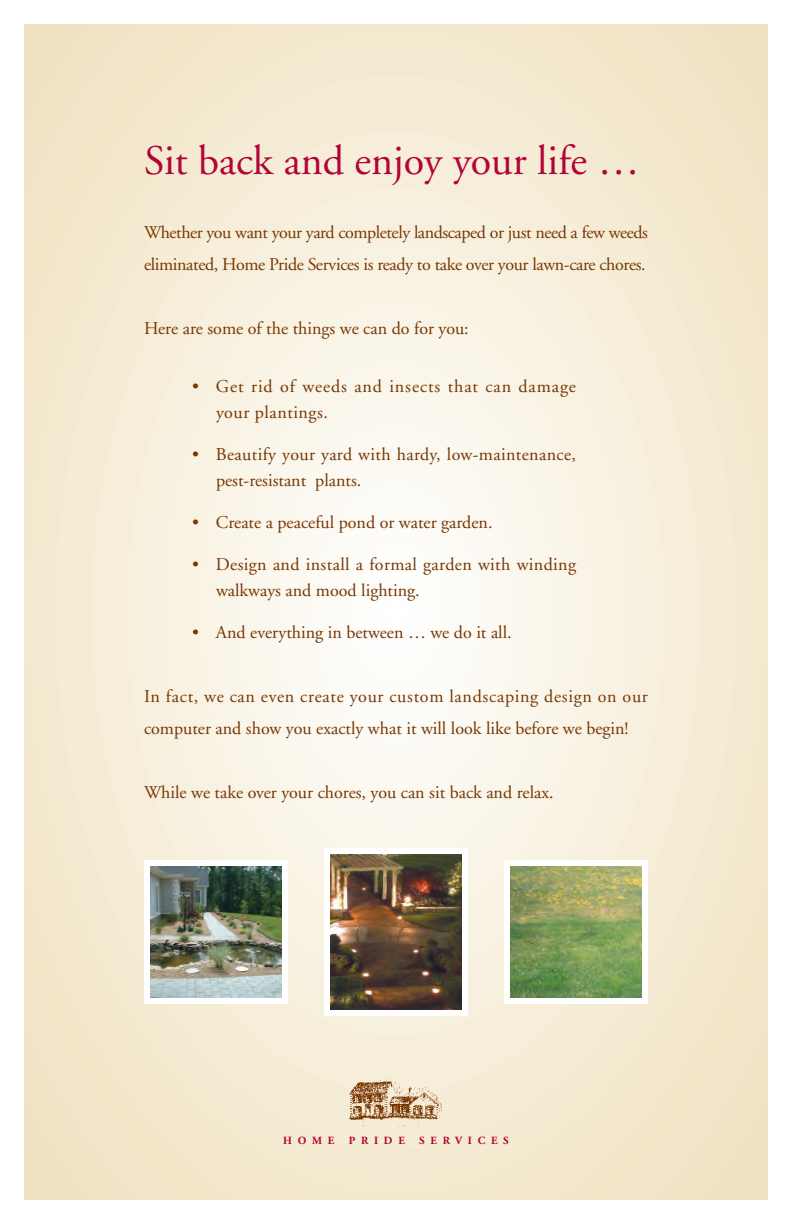
<style>
.page{position:relative;width:792px;height:1224px;background:#fff}
.page>*{position:absolute;margin:0;border:0;box-sizing:border-box;transform-origin:0 0}
.t1{font:42px "Adobe Garamond";color:#b30437}
.t2{font:18px/32px "Adobe Garamond";color:#783602}
.t3{font:18px/26px "Adobe Garamond";letter-spacing:.02em;color:#783602}
.t4{font:18px/32px "Adobe Garamond";letter-spacing:-.025em;color:#783602}
.t5{font:18px/26px "Adobe Garamond";letter-spacing:.05em;color:#783602}
.t6{font:700 11px "Adobe Garamond";letter-spacing:.52em;color:#b30437}
</style>
<div class="page">
<div style="left:24px;top:24px;width:744px;height:1176px;background:#f2e7ca"></div>
<div style="left:28px;top:32px;width:736px;height:1160px;background:#f4ead0;border-radius:50%"></div>
<div style="left:55px;top:75px;width:682px;height:1074px;background:#f5ecd4;border-radius:50%"></div>
<div style="left:91px;top:131px;width:610px;height:962px;background:#f6eed8;border-radius:50%"></div>
<div style="left:127px;top:188px;width:538px;height:848px;background:#f7f0dd;border-radius:50%"></div>
<div style="left:163px;top:244px;width:466px;height:736px;background:#f8f2e2;border-radius:50%"></div>
<div style="left:199px;top:301px;width:394px;height:622px;background:#f9f4e6;border-radius:50%"></div>
<div style="left:235px;top:357px;width:322px;height:510px;background:#faf6eb;border-radius:50%"></div>
<div style="left:270px;top:414px;width:251px;height:396px;background:#faf8ef;border-radius:50%"></div>
<div style="left:306px;top:471px;width:180px;height:282px;background:#fcfaf4;border-radius:50%"></div>
<div style="left:342px;top:527px;width:108px;height:170px;background:#fdfcf8;border-radius:50%"></div>
<div style="left:369px;top:570px;width:54px;height:84px;background:#fdfdfc;border-radius:50%"></div>
<img style="left:349px;top:1079px;width:93px;height:48px">
<img style="left:151px;top:867px;width:130px;height:130px">
<div style="left:144px;top:860px;width:144px;height:144px;border:6px solid #fff"></div>
<img style="left:511px;top:867px;width:130px;height:130px">
<div style="left:504px;top:860px;width:144px;height:144px;border:6px solid #fff"></div>
<img style="left:331px;top:855px;width:130px;height:154px">
<div style="left:324px;top:848px;width:144px;height:168px;border:6px solid #fff"></div>
<h1 class="t1" style="left:144px;top:144px;width:497px">Sit back and enjoy your life …</h1>
<p class="t4" style="left:144px;top:218px;width:506px">Whether you want your yard completely landscaped or just need a few weeds eliminated, Home Pride Services is ready to take over your lawn-care chores.</p>
<p class="t2" style="left:144px;top:314px;width:326px">Here are some of the things we can do for you:</p>
<p class="t5" style="left:216px;top:375px;width:362px;text-indent:-24px">• Get rid of weeds and insects that can damage your plantings.</p>
<p class="t3" style="left:216px;top:443px;width:362px;text-indent:-24px">• Beautify your yard with hardy, low-maintenance, pest-resistant plants.</p>
<p class="t2" style="left:192px;top:508px;width:302px">• Create a peaceful pond or water garden.</p>
<p class="t3" style="left:216px;top:553px;width:362px;text-indent:-24px">• Design and install a formal garden with winding walkways and mood lighting.</p>
<p class="t2" style="left:192px;top:618px;width:321px">• And everything in between … we do it all.</p>
<p class="t2" style="left:144px;top:682px;width:505px">In fact, we can even create your custom landscaping design on our computer and show you exactly what it will look like before we begin!</p>
<p class="t2" style="left:144px;top:778px;width:411px">While we take over your chores, you can sit back and relax.</p>
<p class="t6" style="left:283px;top:1136px;width:53px">HOME</p>
<p class="t6" style="left:349px;top:1136px;width:58px">PRIDE</p>
<p class="t6" style="left:419px;top:1136px;width:91px">SERVICES</p>
</div>
